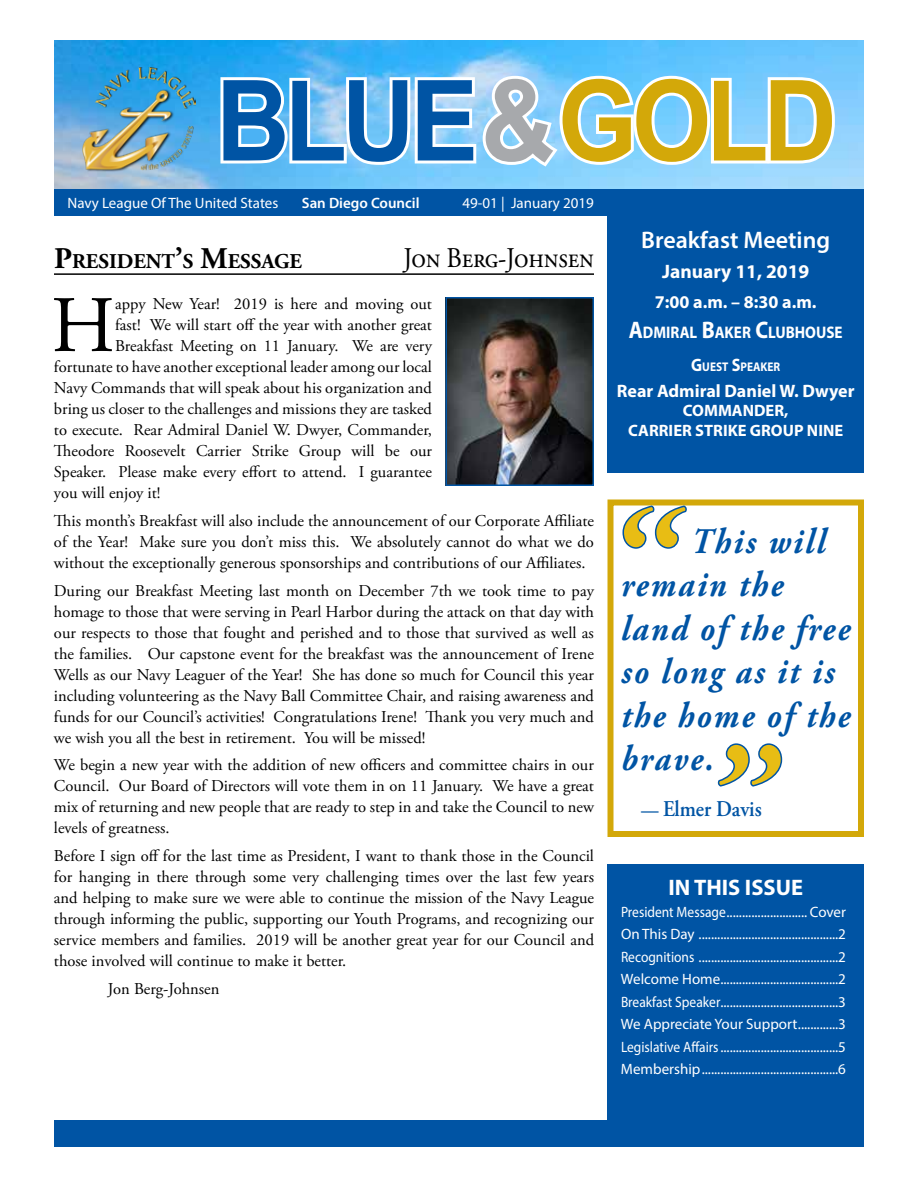
<style>
.page{position:relative;width:918px;height:1188px;background:#fff}
.page>*{position:absolute;margin:0;border:0;box-sizing:border-box;transform-origin:0 0}
.t1{font:700 112.2px "Arial";letter-spacing:-.05em;color:#0054a4;scale:.91 1}
.t2{font:79.8px "Adobe Garamond Pro";color:#000}
.t3{font:italic 700 36px/43.5px "Adobe Garamond Pro";letter-spacing:.07em;color:#0054a4;scale:.9 1}
.t4{font:28.5px "Adobe Garamond Pro";letter-spacing:-.01em;color:#000;scale:.9 1}
.t5{font:600 24px "Myriad Pro";color:#fff}
.t6{font:700 22.5px "Myriad Pro";color:#fff}
.t7{font:600 22.5px "Adobe Garamond Pro";color:#0054a4;scale:.9 1}
.t8{font:700 21px "Adobe Garamond Pro";color:#000}
.t9{font:700 19.5px "Myriad Pro";color:#fff}
.t10{font:700 18px "Myriad Pro";color:#fff}
.t11{font:700 16.8px "Myriad Pro";color:#fff;scale:.9 1}
.t12{font:16.5px/21px "Adobe Garamond Pro";color:#000;text-align:justify}
.t13{font:16.5px "Adobe Garamond Pro";letter-spacing:-.025em;color:#000}
.t14{font:700 16.5px/19.5px "Myriad Pro";color:#fff;text-align:center}
.t15{font:15px/22.5px "Myriad Pro";color:#fff;text-align:justify;scale:.9 1}
.t16{font:15px "Myriad Pro";color:#fff}
.t17{font:600 15px "Myriad Pro";color:#fff}
.t18{font:700 12.6px "Myriad Pro";color:#fff;scale:.9 1}
.s1{color:#a7a9ac}
.s2{color:#d3a809}
.s3{font-size:30px}
.s4{font-size:24px}
.s5{font-size:18px}
.s6{font-size:19.5px}
</style>
<div class="page">
<img style="left:54px;top:40px;width:810px;height:149px">
<div style="left:608px;top:864px;width:256px;height:256px;background:#0054a4"></div>
<div style="left:54px;top:1120px;width:810px;height:28px;background:#0054a4"></div>
<div style="left:54px;top:189px;width:810px;height:27px;background:#0054a4"></div>
<svg style="left:217px;top:72px;width:622px;height:98px"></svg>
<div style="left:608px;top:500px;width:256px;height:337px;border:6px solid #d3a809"></div>
<div style="left:608px;top:216px;width:256px;height:256px;background:#0054a4"></div>
<img style="left:81px;top:68px;width:115px;height:104px">
<hr style="left:54px;top:273px;width:540px;height:2px;background:#000">
<img style="left:449px;top:300px;width:142px;height:183px">
<div style="left:446px;top:297px;width:148px;height:189px;border:2px solid #0054a4"></div>
<svg style="left:622px;top:505px;width:65px;height:44px"></svg>
<svg style="left:718px;top:743px;width:65px;height:44px"></svg>
<h1 class="t1" style="left:216px;top:46px;width:684px">BLUE<span class="s1">&amp;</span><span class="s2">GOLD</span></h1>
<p class="t16" style="left:68px;top:194px;width:212px">Navy League Of The United States</p>
<p class="t17" style="left:302px;top:194px;width:119px">San Diego Council</p>
<p class="t16" style="left:463px;top:194px;width:133px">49-01 | January 2019</p>
<p class="t8" style="left:54px;top:249px;width:250px"><span class="s3">P</span>RESIDENT<span class="s3">’</span>S <span class="s3">M</span>ESSAGE</p>
<h3 class="t4" style="left:403px;top:241px;width:213px">Jon Berg-Johnsen</h3>
<h2 class="t2" style="left:51px;top:278px;width:66px">H</h2>
<p class="t12" style="left:115px;top:294px;width:318px">appy New Year! 2019 is here and moving out</p>
<p class="t12" style="left:115px;top:315px;width:318px">fast! We will start off the year with another great</p>
<p class="t13" style="left:115px;top:336px;width:318px">Breakfast Meeting on 11 January. We are very</p>
<p class="t12" style="left:54px;top:357px;width:380px">fortunate to have another exceptional leader among our local</p>
<p class="t12" style="left:54px;top:378px;width:379px">Navy Commands that will speak about his organization and</p>
<p class="t12" style="left:54px;top:399px;width:379px">bring us closer to the challenges and missions they are tasked</p>
<p class="t12" style="left:54px;top:420px;width:379px">to execute. Rear Admiral Daniel W. Dwyer, Commander,</p>
<p class="t12" style="left:54px;top:441px;width:379px">Theodore Roosevelt Carrier Strike Group will be our</p>
<p class="t12" style="left:54px;top:462px;width:380px">Speaker. Please make every effort to attend. I guarantee</p>
<p class="t12" style="left:54px;top:483px;width:108px">you will enjoy it!</p>
<p class="t12" style="left:54px;top:511px;width:542px">This month’s Breakfast will also include the announcement of our Corporate Affiliate of the Year! Make sure you don’t miss this. We absolutely cannot do what we do without the exceptionally generous sponsorships and contributions of our Affiliates.</p>
<p class="t12" style="left:54px;top:580px;width:542px">During our Breakfast Meeting last month on December 7th we took time to pay homage to those that were serving in Pearl Harbor during the attack on that day with our respects to those that fought and perished and to those that survived as well as the families. Our capstone event for the breakfast was the announcement of Irene Wells as our Navy Leaguer of the Year! She has done so much for Council this year including volunteering as the Navy Ball Committee Chair, and raising awareness and funds for our Council’s activities! Congratulations Irene! Thank you very much and we wish you all the best in retirement. You will be missed!</p>
<p class="t12" style="left:54px;top:755px;width:541px">We begin a new year with the addition of new officers and committee chairs in our Council. Our Board of Directors will vote them in on 11 January. We have a great mix of returning and new people that are ready to step in and take the Council to new levels of greatness.</p>
<p class="t12" style="left:54px;top:846px;width:542px">Before I sign off for the last time as President, I want to thank those in the Council for hanging in there through some very challenging times over the last few years and helping to make sure we were able to continue the mission of the Navy League through informing the public, supporting our Youth Programs, and recognizing our service members and families. 2019 will be another great year for our Council and those involved will continue to make it better.</p>
<p class="t12" style="left:108px;top:979px;width:113px">Jon Berg-Johnsen</p>
<h3 class="t5" style="left:641px;top:224px;width:190px">Breakfast Meeting</h3>
<p class="t9" style="left:662px;top:258px;width:149px">January 11, 2019</p>
<p class="t10" style="left:655px;top:290px;width:163px">7:00 a.m. – 8:30 a.m.</p>
<p class="t11" style="left:629px;top:321px;width:239px"><span class="s4">A</span>DMIRAL <span class="s4">B</span>AKER <span class="s4">C</span>LUBHOUSE</p>
<p class="t18" style="left:691px;top:358px;width:100px"><span class="s5">G</span>UEST <span class="s5">S</span>PEAKER</p>
<p class="t10" style="left:617px;top:379px;width:239px">Rear Admiral Daniel W. Dwyer</p>
<p class="t14" style="left:628px;top:400px;width:216px">COMMANDER,<br>CARRIER STRIKE GROUP NINE</p>
<h3 class="t3" style="left:621px;top:520px;width:257px;text-indent:70px">This will remain the land of the free so long as it is the home of the brave.</h3>
<h3 class="t7" style="left:641px;top:796px;width:135px"><span class="s6">—</span> Elmer Davis</h3>
<h3 class="t6" style="left:668px;top:873px;width:136px">IN THIS ISSUE</h3>
<p class="t15" style="left:621px;top:900px;width:252px">President Message.......................... Cover On This Day .............................................2<br>Recognitions .............................................2<br>Welcome Home......................................2<br>Breakfast Speaker......................................3<br>We Appreciate Your Support.............3<br>Legislative Affairs......................................5<br>Membership............................................6</p>
</div>
